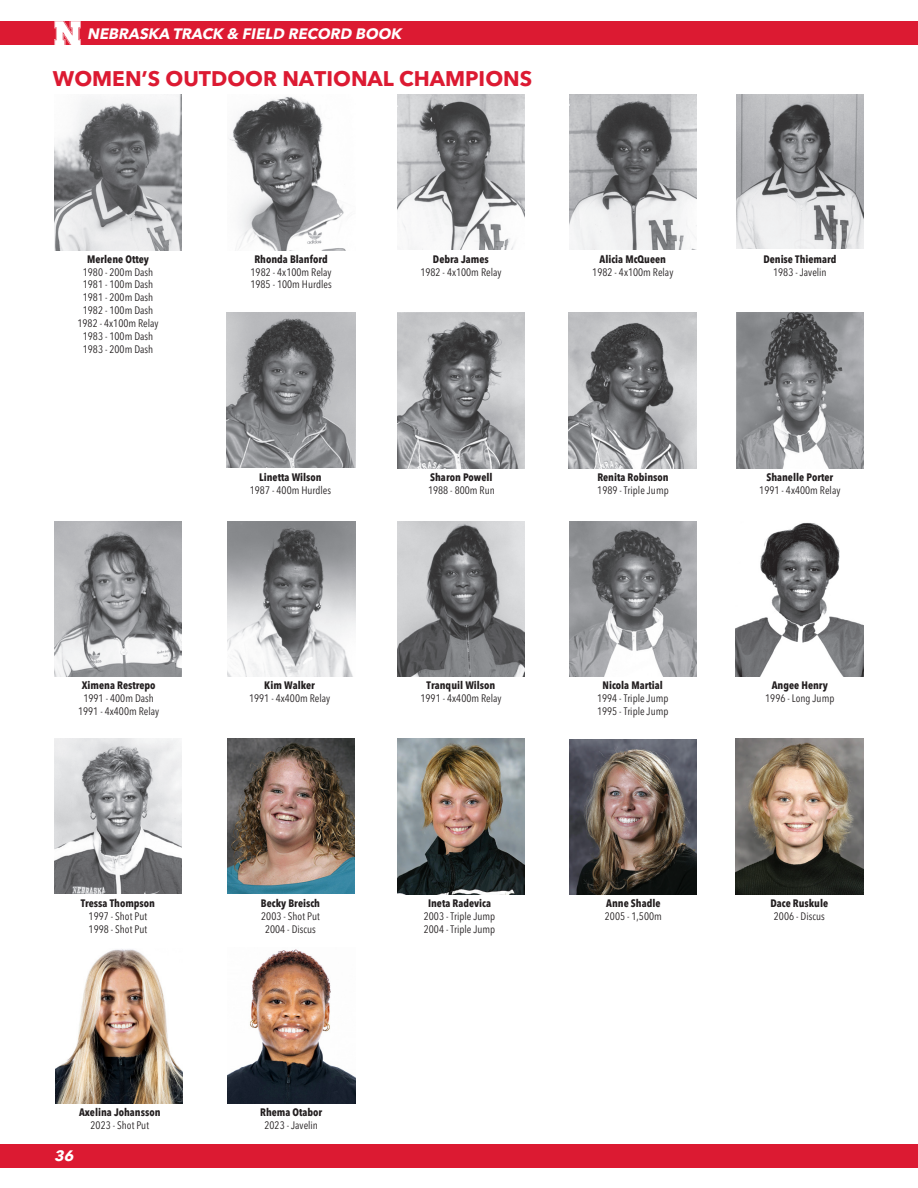
<style>
.page{position:relative;width:918px;height:1188px;background:#fff}
.page>*{position:absolute;margin:0;border:0;box-sizing:border-box;transform-origin:0 0}
.t1{font:700 21px "Avenir Next LT Pro";color:#dc1a32}
.t2{font:italic 700 15px "Avenir Next LT Pro";color:#fff}
.t3{font:condensed 10.8px "Avenir Next LT Pro";color:#231f20}
.t4{font:700 condensed 10.8px "Avenir Next LT Pro";color:#231f20}
</style>
<div class="page">
<div style="left:0;top:1144px;width:918px;height:23px;background:#dc1a32"></div>
<div style="left:0;top:22px;width:918px;height:23px;background:#dc1a32"></div>
<img style="left:55px;top:21px;width:26px;height:24px">
<img style="left:397px;top:312px;width:128px;height:157px">
<img style="left:569px;top:521px;width:127px;height:155px">
<img style="left:55px;top:521px;width:127px;height:155px">
<img style="left:569px;top:312px;width:127px;height:157px">
<img style="left:54px;top:95px;width:127px;height:155px">
<img style="left:227px;top:738px;width:127px;height:155px">
<img style="left:736px;top:313px;width:128px;height:156px">
<img style="left:397px;top:738px;width:127px;height:156px">
<img style="left:227px;top:521px;width:128px;height:155px">
<img style="left:397px;top:95px;width:127px;height:154px">
<img style="left:570px;top:740px;width:126px;height:154px">
<img style="left:55px;top:738px;width:127px;height:155px">
<img style="left:228px;top:96px;width:118px;height:154px">
<img style="left:736px;top:522px;width:127px;height:154px">
<img style="left:737px;top:95px;width:126px;height:154px">
<img style="left:569px;top:95px;width:127px;height:154px">
<img style="left:227px;top:312px;width:128px;height:155px">
<img style="left:736px;top:739px;width:127px;height:155px">
<img style="left:398px;top:521px;width:127px;height:155px">
<img style="left:56px;top:949px;width:127px;height:154px">
<img style="left:228px;top:949px;width:127px;height:154px">
<h2 class="t2" style="left:87px;top:25px;width:319px">NEBRASKA TRACK &amp; FIELD RECORD BOOK</h2>
<p class="t1" style="left:53px;top:66px;width:481px">WOMEN’S OUTDOOR NATIONAL CHAMPIONS</p>
<p class="t4" style="left:87px;top:252px;width:63px">Merlene Ottey</p>
<p class="t3" style="left:83px;top:265px;width:72px">1980 - 200m Dash</p>
<p class="t3" style="left:83px;top:278px;width:72px">1981 - 100m Dash</p>
<p class="t3" style="left:83px;top:291px;width:72px">1981 - 200m Dash</p>
<p class="t3" style="left:83px;top:304px;width:72px">1982 - 100m Dash</p>
<p class="t3" style="left:77px;top:317px;width:83px">1982 - 4x100m Relay</p>
<p class="t3" style="left:83px;top:330px;width:72px">1983 - 100m Dash</p>
<p class="t3" style="left:83px;top:343px;width:72px">1983 - 200m Dash</p>
<p class="t4" style="left:254px;top:252px;width:75px">Rhonda Blanford</p>
<p class="t3" style="left:251px;top:265px;width:83px">1982 - 4x100m Relay</p>
<p class="t3" style="left:250px;top:278px;width:83px">1985 - 100m Hurdles</p>
<p class="t4" style="left:259px;top:471px;width:64px">Linetta Wilson</p>
<p class="t3" style="left:250px;top:484px;width:83px">1987 - 400m Hurdles</p>
<p class="t4" style="left:433px;top:252px;width:57px">Debra James</p>
<p class="t3" style="left:420px;top:265px;width:83px">1982 - 4x100m Relay</p>
<p class="t4" style="left:430px;top:471px;width:64px">Sharon Powell</p>
<p class="t3" style="left:428px;top:484px;width:68px">1988 - 800m Run</p>
<p class="t4" style="left:600px;top:252px;width:68px">Alicia McQueen</p>
<p class="t3" style="left:592px;top:265px;width:83px">1982 - 4x100m Relay</p>
<p class="t4" style="left:597px;top:471px;width:73px">Renita Robinson</p>
<p class="t3" style="left:597px;top:484px;width:73px">1989 - Triple Jump</p>
<p class="t4" style="left:82px;top:678px;width:75px">Ximena Restrepo</p>
<p class="t3" style="left:83px;top:691px;width:72px">1991 - 400m Dash</p>
<p class="t3" style="left:78px;top:704px;width:83px">1991 - 4x400m Relay</p>
<p class="t4" style="left:264px;top:678px;width:52px">Kim Walker</p>
<p class="t3" style="left:249px;top:691px;width:83px">1991 - 4x400m Relay</p>
<p class="t4" style="left:427px;top:678px;width:70px">Tranquil Wilson</p>
<p class="t3" style="left:420px;top:691px;width:83px">1991 - 4x400m Relay</p>
<p class="t4" style="left:603px;top:678px;width:62px">Nicola Martial</p>
<p class="t3" style="left:597px;top:691px;width:73px">1994 - Triple Jump</p>
<p class="t3" style="left:597px;top:704px;width:73px">1995 - Triple Jump</p>
<p class="t4" style="left:81px;top:897px;width:76px">Tressa Thompson</p>
<p class="t3" style="left:89px;top:910px;width:60px">1997 - Shot Put</p>
<p class="t3" style="left:89px;top:923px;width:60px">1998 - Shot Put</p>
<p class="t4" style="left:261px;top:897px;width:61px">Becky Breisch</p>
<p class="t3" style="left:261px;top:910px;width:60px">2003 - Shot Put</p>
<p class="t3" style="left:265px;top:923px;width:52px">2004 - Discus</p>
<p class="t4" style="left:428px;top:897px;width:65px">Ineta Radevica</p>
<p class="t3" style="left:424px;top:910px;width:73px">2003 - Triple Jump</p>
<p class="t3" style="left:424px;top:923px;width:73px">2004 - Triple Jump</p>
<p class="t4" style="left:606px;top:897px;width:56px">Anne Shadle</p>
<p class="t3" style="left:605px;top:910px;width:58px">2005 - 1,500m</p>
<p class="t4" style="left:79px;top:1106px;width:83px">Axelina Johansson</p>
<p class="t3" style="left:91px;top:1119px;width:60px">2023 - Shot Put</p>
<p class="t4" style="left:260px;top:1106px;width:64px">Rhema Otabor</p>
<p class="t3" style="left:265px;top:1119px;width:55px">2023 - Javelin</p>
<h2 class="t2" style="left:54px;top:1147px;width:24px">36</h2>
<p class="t4" style="left:763px;top:252px;width:75px">Denise Thiemard</p>
<p class="t3" style="left:773px;top:265px;width:55px">1983 - Javelin</p>
<p class="t4" style="left:766px;top:471px;width:68px">Shanelle Porter</p>
<p class="t3" style="left:759px;top:484px;width:83px">1991 - 4x400m Relay</p>
<p class="t4" style="left:772px;top:678px;width:57px">Angee Henry</p>
<p class="t3" style="left:765px;top:691px;width:71px">1996 - Long Jump</p>
<p class="t4" style="left:770px;top:897px;width:59px">Dace Ruskule</p>
<p class="t3" style="left:774px;top:910px;width:52px">2006 - Discus</p>
</div>
